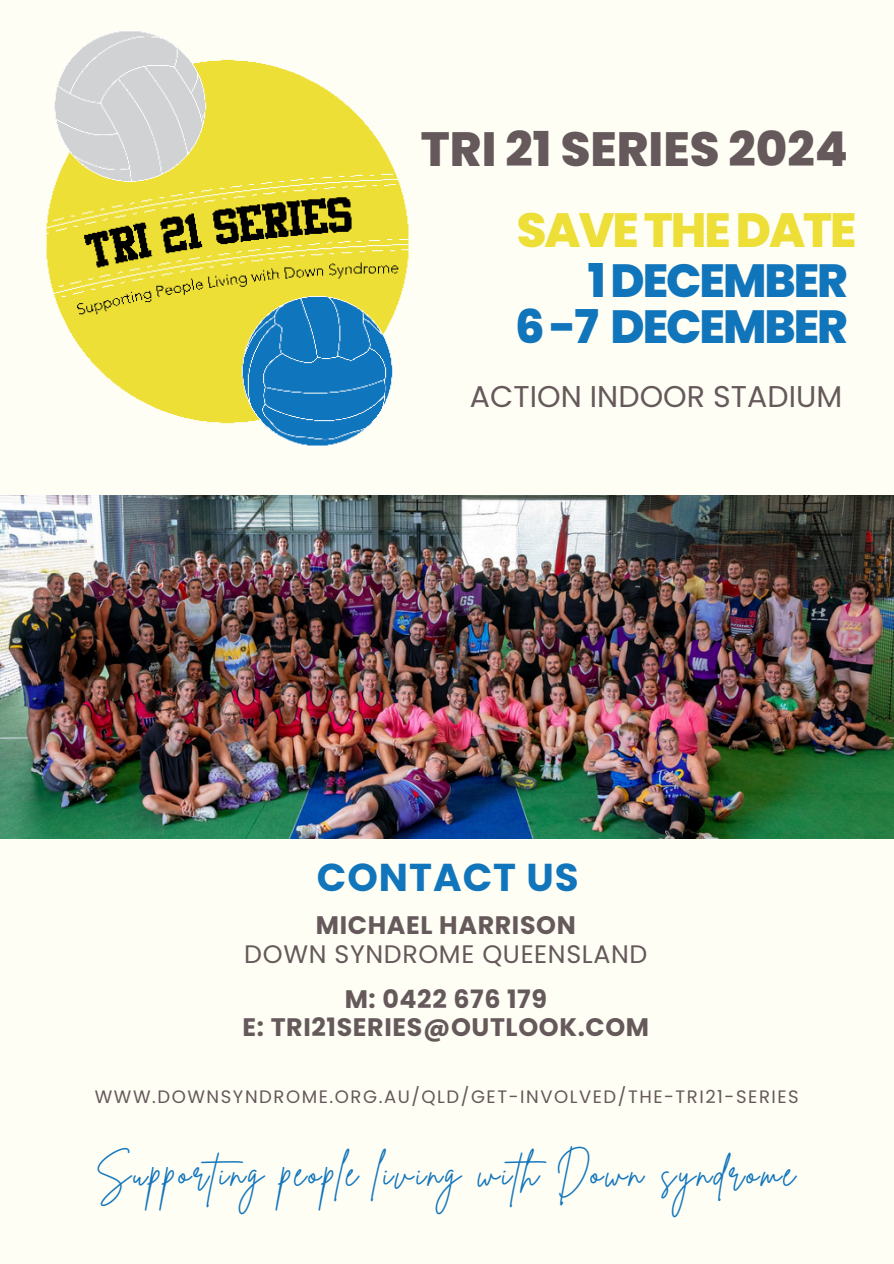
<style>
.page{position:relative;width:894px;height:1264px;background:#fff}
.page>*{position:absolute;margin:0;border:0;box-sizing:border-box;transform-origin:0 0}
.t1{font:800 48px "Poppins";color:#65595b}
.t2{font:800 48px "Poppins";letter-spacing:-.045em;color:#eddf37}
.t3{font:800 46.5px/46.2px "Poppins";letter-spacing:-.045em;color:#1175bc;text-align:right}
.t4{font:700 38.85px "Poppins";letter-spacing:.025em;color:#1175bc}
.t5{font:37.35px "Brittany Signature";letter-spacing:.08em;color:#1175bc}
.t6{font:30px "Poppins";color:#65595b}
.t7{font:25.35px/28.8px "Poppins";letter-spacing:.025em;color:#65595b;text-align:center}
.t8{font:700 25.35px/28.8px "Poppins";letter-spacing:.025em;color:#65595b;text-align:center}
.t9{font:18px "Poppins";letter-spacing:.085em;color:#65595b}
.s1{font-weight:700}
</style>
<div class="page">
<div style="left:0;top:0;width:893px;height:1263px;background:#fffef4"></div>
<img style="left:0;top:495px;width:893px;height:343px">
<img style="left:46px;top:31px;width:363px;height:415px">
<h1 class="t1" style="left:421px;top:116px;width:428px">TRI 21 SERIES 2024</h1>
<p class="t2" style="left:516px;top:196px;width:341px">SAVETHEDATE</p>
<h2 class="t3" style="left:515px;top:258px;width:334px">1DECEMBER<br>6-7 DECEMBER</h2>
<h4 class="t6" style="left:470px;top:375px;width:373px">ACTION INDOOR STADIUM</h4>
<h3 class="t4" style="left:317px;top:850px;width:263px">CONTACT US</h3>
<h5 class="t7" style="left:244px;top:911px;width:404px"><span class="s1">MICHAEL HARRISON<br></span>DOWN SYNDROME QUEENSLAND</h5>
<p class="t8" style="left:242px;top:984px;width:408px">M: 0422 676 179<br>E: TRI21SERIES@OUTLOOK.COM</p>
<h1 class="t9" style="left:95px;top:1083px;width:705px">WWW.DOWNSYNDROME.ORG.AU/QLD/GET-INVOLVED/THE-TRI21-SERIES</h1>
<h6 class="t5" style="left:96px;top:1148px;width:700px">Supporting people living with Down syndrome</h6>
</div>
